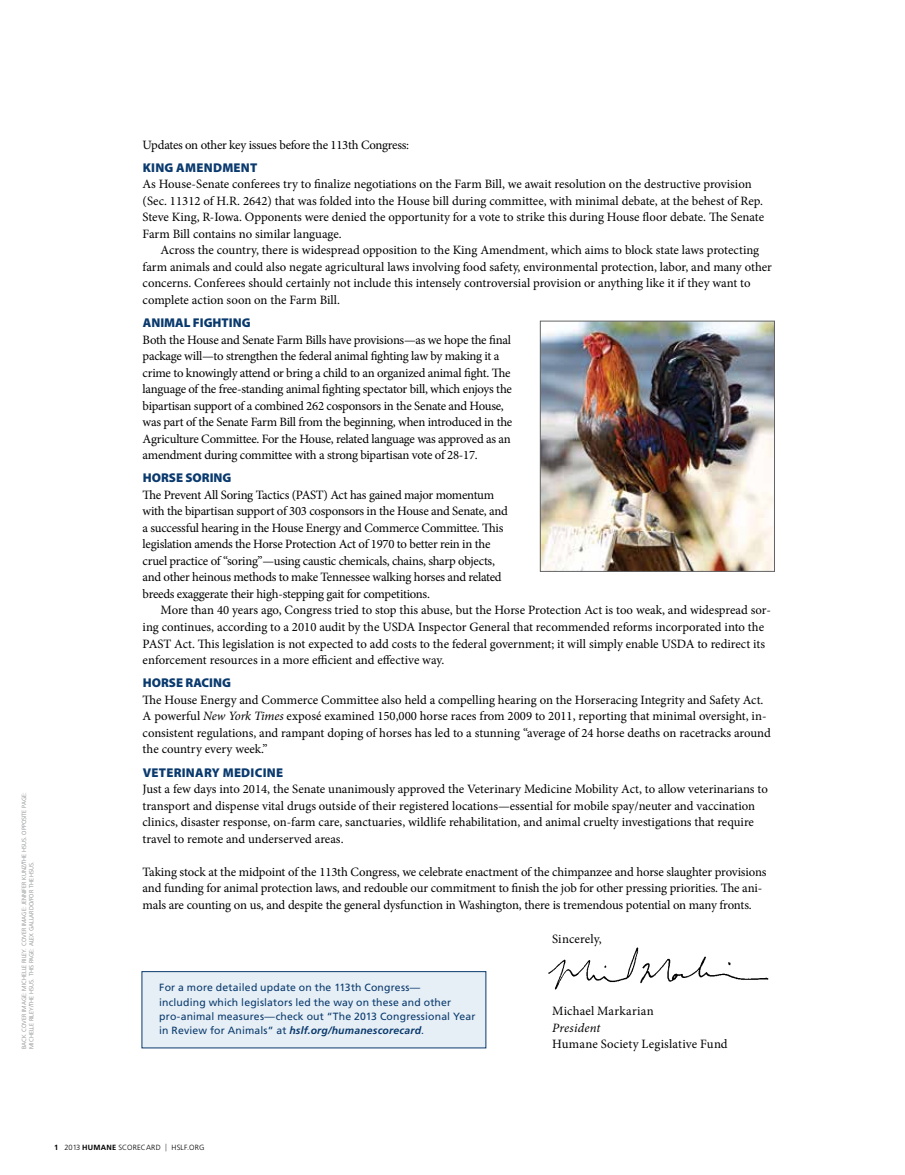
<style>
.page{position:relative;width:905px;height:1175px;background:#fff}
.page>*{position:absolute;margin:0;border:0;box-sizing:border-box;transform-origin:0 0}
.t1{font:12.75px/16.5px "Minion Pro";letter-spacing:-.01em;color:#000}
.t2{font:900 12.75px "Myriad Pro";color:#0a3a6e}
.t3{font:900 12.75px "Myriad Pro";letter-spacing:.02em;color:#0a3a6e}
.t4{font:12.75px "Minion Pro";letter-spacing:.015em;color:#000}
.t5{font:12.75px "Minion Pro";letter-spacing:.01em;color:#000}
.t6{font:italic 12.75px "Minion Pro";letter-spacing:.015em;color:#000}
.t7{font:10.5px/14.4px "Frutiger";letter-spacing:.015em;color:#0a3a6e}
.t8{font:300 7.5px "Frutiger";letter-spacing:.02em;color:#000}
.t9{font:700 7.5px "Frutiger";color:#000}
.t10{font:300 6px/7.2px "Frutiger";color:#808285}
.s1{font-style:italic}
.s2{font-weight:700;font-style:italic}
.s3{font-weight:300}
</style>
<div class="page">
<img style="left:548px;top:947px;width:221px;height:43px">
<img style="left:542px;top:323px;width:230px;height:246px">
<div style="left:540px;top:321px;width:234px;height:250px;border:1px solid #636466"></div>
<div style="left:141px;top:971px;width:345px;height:77px;background:#e6eff5;border:1px solid #0a3a6e"></div>
<p class="t10" style="left:21px;top:1048px;width:258px;rotate:-90deg">BACK COVER IMAGE: MICHELLE RILEY. COVER IMAGE: JENNIFER KUNZ/THE HSUS. OPPOSITE PAGE:<br>MICHELLE RILEY/THE HSUS. THIS PAGE: ALEX GALLARDO/FOR THE HSUS.</p>
<p class="t1" style="left:143px;top:136px;width:268px">Updates on other key issues before the 113th Congress:</p>
<p class="t3" style="left:143px;top:160px;width:116px">KING AMENDMENT</p>
<p class="t1" style="left:143px;top:176px;width:623px">As House-Senate conferees try to finalize negotiations on the Farm Bill, we await resolution on the destructive provision (Sec. 11312 of H.R. 2642) that was folded into the House bill during committee, with minimal debate, at the behest of Rep.<br>Steve King, R-Iowa. Opponents were denied the opportunity for a vote to strike this during House floor debate. The Senate Farm Bill contains no similar language.</p>
<p class="t1" style="left:143px;top:242px;width:630px;text-indent:18px">Across the country, there is widespread opposition to the King Amendment, which aims to block state laws protecting farm animals and could also negate agricultural laws involving food safety, environmental protection, labor, and many other concerns. Conferees should certainly not include this intensely controversial provision or anything like it if they want to complete action soon on the Farm Bill.</p>
<p class="t2" style="left:143px;top:315px;width:109px">ANIMAL FIGHTING</p>
<p class="t1" style="left:143px;top:331px;width:371px">Both the House and Senate Farm Bills have provisions—as we hope the final package will—to strengthen the federal animal fighting law by making it a crime to knowingly attend or bring a child to an organized animal fight. The language of the free-standing animal fighting spectator bill, which enjoys the bipartisan support of a combined 262 cosponsors in the Senate and House, was part of the Senate Farm Bill from the beginning, when introduced in the Agriculture Committee. For the House, related language was approved as an amendment during committee with a strong bipartisan vote of 28-17.</p>
<p class="t2" style="left:143px;top:471px;width:90px">HORSE SORING</p>
<p class="t1" style="left:143px;top:486px;width:366px">The Prevent All Soring Tactics (PAST) Act has gained major momentum with the bipartisan support of 303 cosponsors in the House and Senate, and a successful hearing in the House Energy and Commerce Committee. This legislation amends the Horse Protection Act of 1970 to better rein in the cruel practice of “soring”—using caustic chemicals, chains, sharp objects, and other heinous methods to make Tennessee walking horses and related breeds exaggerate their high-stepping gait for competitions.</p>
<p class="t1" style="left:143px;top:602px;width:629px;text-indent:18px">More than 40 years ago, Congress tried to stop this abuse, but the Horse Protection Act is too weak, and widespread sor&shy;ing continues, according to a 2010 audit by the USDA Inspector General that recommended reforms incorporated into the PAST Act. This legislation is not expected to add costs to the federal government; it will simply enable USDA to redirect its enforcement resources in a more efficient and effective way.</p>
<p class="t2" style="left:143px;top:675px;width:90px">HORSE RACING</p>
<p class="t1" style="left:143px;top:691px;width:629px">The House Energy and Commerce Committee also held a compelling hearing on the Horseracing Integrity and Safety Act.<br>A powerful <span class="s1">New York Times</span> exposé examined 150,000 horse races from 2009 to 2011, reporting that minimal oversight, in&shy;consistent regulations, and rampant doping of horses has led to a stunning “average of 24 horse deaths on racetracks around the country every week.”</p>
<p class="t3" style="left:143px;top:765px;width:142px">VETERINARY MEDICINE</p>
<p class="t1" style="left:143px;top:780px;width:626px">Just a few days into 2014, the Senate unanimously approved the Veterinary Medicine Mobility Act, to allow veterinarians to transport and dispense vital drugs outside of their registered locations—essential for mobile spay/neuter and vaccination clinics, disaster response, on-farm care, sanctuaries, wildlife rehabilitation, and animal cruelty investigations that require travel to remote and underserved areas.</p>
<p class="t1" style="left:143px;top:863px;width:625px">Taking stock at the midpoint of the 113th Congress, we celebrate enactment of the chimpanzee and horse slaughter provisions and funding for animal protection laws, and redouble our commitment to finish the job for other pressing priorities. The ani&shy;mals are counting on us, and despite the general dysfunction in Washington, there is tremendous potential on many fronts.</p>
<p class="t1" style="left:552px;top:930px;width:51px">Sincerely,</p>
<p class="t7" style="left:159px;top:980px;width:318px">For a more detailed update on the 113th Congress—<br>including which legislators led the way on these and other pro-animal measures—check out “The 2013 Congressional Year in Review for Animals” at <span class="s2">hslf.org/humanescorecard</span>.</p>
<p class="t5" style="left:552px;top:1002px;width:103px">Michael Markarian</p>
<p class="t6" style="left:552px;top:1019px;width:50px">President</p>
<p class="t4" style="left:552px;top:1035px;width:177px">Humane Society Legislative Fund</p>
<p class="t9" style="left:54px;top:1143px;width:41px">1 <span class="s3">2013</span> HUMANE</p>
<p class="t8" style="left:118px;top:1143px;width:20px">SCORECARD</p>
<p class="t8" style="left:171px;top:1143px;width:34px">HSLF.ORG</p>
</div>
